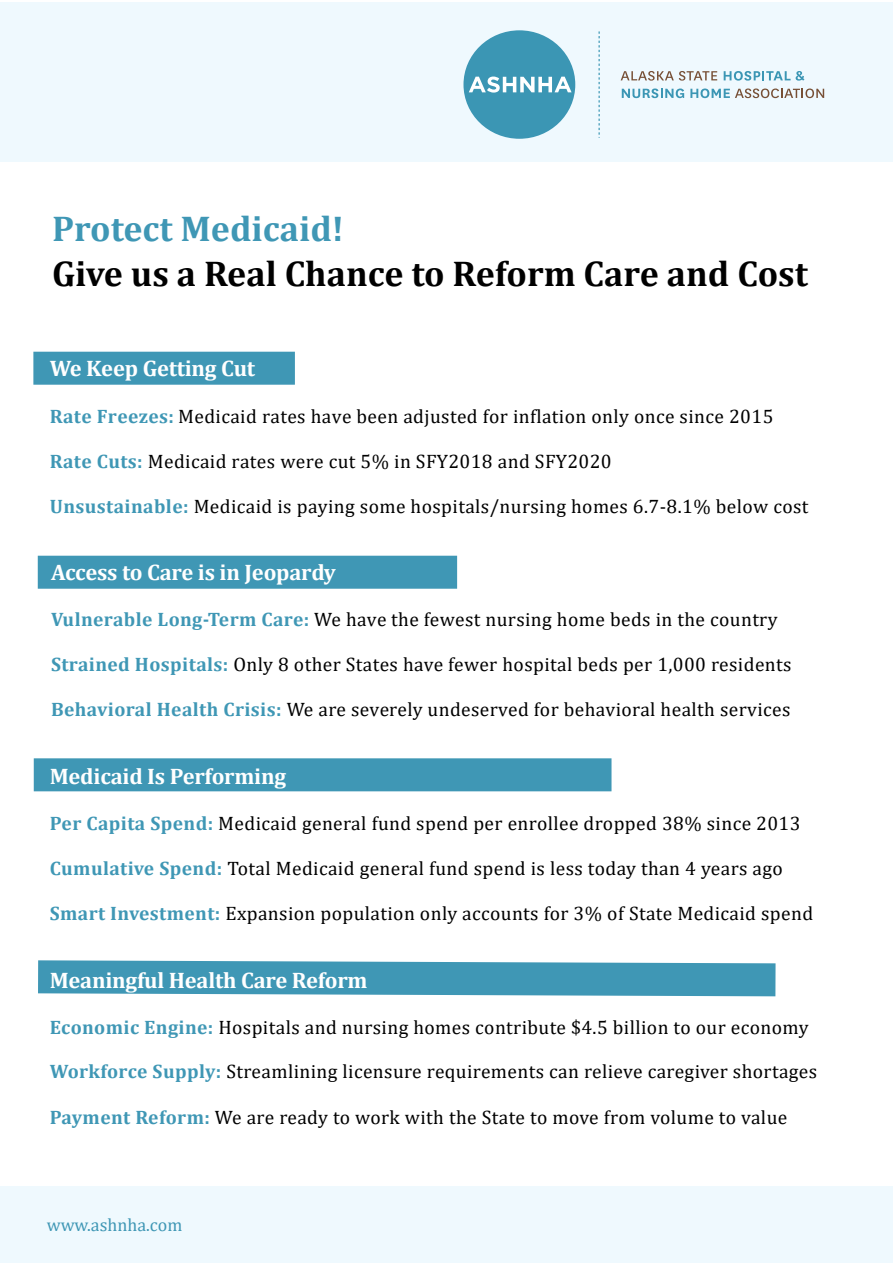
<style>
.page{position:relative;width:893px;height:1263px;background:#fff}
.page>*{position:absolute;margin:0;border:0;box-sizing:border-box;transform-origin:0 0}
.t1{font:700 36px "Cambria";color:#000}
.t2{font:700 36px "Cambria";color:#3f97b5}
.t3{font:700 22.5px "Cambria";letter-spacing:-.01em;color:#fff}
.t4{font:19.5px "Cambria";letter-spacing:.02em;color:#000}
.t5{font:18px "Cambria";color:#3f97b5}
.s1{font-weight:700;color:#3f97b5}
</style>
<div class="page">
<div style="left:0;top:2px;width:893px;height:160px;background:#eff9fe"></div>
<div style="left:0;top:1186px;width:893px;height:77px;background:#eff9fe"></div>
<div style="left:463px;top:30px;width:112px;height:109px;background:#3b96b4;border-radius:50%"></div>
<svg style="left:621px;top:71px;width:96px;height:10px"></svg>
<svg style="left:724px;top:71px;width:80px;height:10px"></svg>
<svg style="left:622px;top:89px;width:62px;height:9px"></svg>
<svg style="left:690px;top:89px;width:134px;height:9px"></svg>
<svg style="left:469px;top:77px;width:103px;height:16px"></svg>
<svg style="left:599px;top:31px;width:1px;height:107px"></svg>
<svg style="left:38px;top:960px;width:738px;height:37px;background:#53a2bd"></svg>
<div style="left:34px;top:758px;width:577px;height:33px;background:#3f97b5"></div>
<div style="left:38px;top:556px;width:419px;height:33px;background:#3f97b5"></div>
<div style="left:33px;top:352px;width:262px;height:33px;background:#3f97b5"></div>
<h1 class="t2" style="left:52px;top:204px;width:293px">Protect Medicaid!</h1>
<h1 class="t1" style="left:52px;top:249px;width:757px">Give us a Real Chance to Reform Care and Cost</h1>
<p class="t3" style="left:50px;top:353px;width:207px">We Keep Getting Cut</p>
<p class="t4" style="left:50px;top:404px;width:725px"><span class="s1">Rate Freezes:</span> Medicaid rates have been adjusted for inflation only once since 2015</p>
<p class="t4" style="left:50px;top:449px;width:563px"><span class="s1">Rate Cuts:</span> Medicaid rates were cut 5% in SFY2018 and SFY2020</p>
<p class="t4" style="left:50px;top:494px;width:760px"><span class="s1">Unsustainable:</span> Medicaid is paying some hospitals/nursing homes 6.7-8.1% below cost</p>
<p class="t3" style="left:51px;top:557px;width:286px">Access to Care is in Jeopardy</p>
<p class="t4" style="left:51px;top:608px;width:728px"><span class="s1">Vulnerable Long-Term Care:</span> We have the fewest nursing home beds in the country</p>
<p class="t4" style="left:51px;top:653px;width:742px"><span class="s1">Strained Hospitals:</span> Only 8 other States have fewer hospital beds per 1,000 residents</p>
<p class="t4" style="left:51px;top:698px;width:741px"><span class="s1">Behavioral Health Crisis:</span> We are severely undeserved for behavioral health services</p>
<p class="t3" style="left:50px;top:760px;width:238px">Medicaid Is Performing</p>
<p class="t4" style="left:50px;top:812px;width:752px"><span class="s1">Per Capita Spend:</span> Medicaid general fund spend per enrollee dropped 38% since 2013</p>
<p class="t4" style="left:50px;top:856px;width:735px"><span class="s1">Cumulative Spend:</span> Total Medicaid general fund spend is less today than 4 years ago</p>
<p class="t4" style="left:50px;top:902px;width:765px"><span class="s1">Smart Investment:</span> Expansion population only accounts for 3% of State Medicaid spend</p>
<p class="t3" style="left:50px;top:964px;width:319px">Meaningful Health Care Reform</p>
<p class="t4" style="left:50px;top:1016px;width:760px"><span class="s1">Economic Engine:</span> Hospitals and nursing homes contribute $4.5 billion to our economy</p>
<p class="t4" style="left:50px;top:1060px;width:769px"><span class="s1">Workforce Supply:</span> Streamlining licensure requirements can relieve caregiver shortages</p>
<p class="t4" style="left:50px;top:1106px;width:739px"><span class="s1">Payment Reform:</span> We are ready to work with the State to move from volume to value</p>
<p class="t5" style="left:47px;top:1215px;width:137px">www.ashnha.com</p>
</div>
